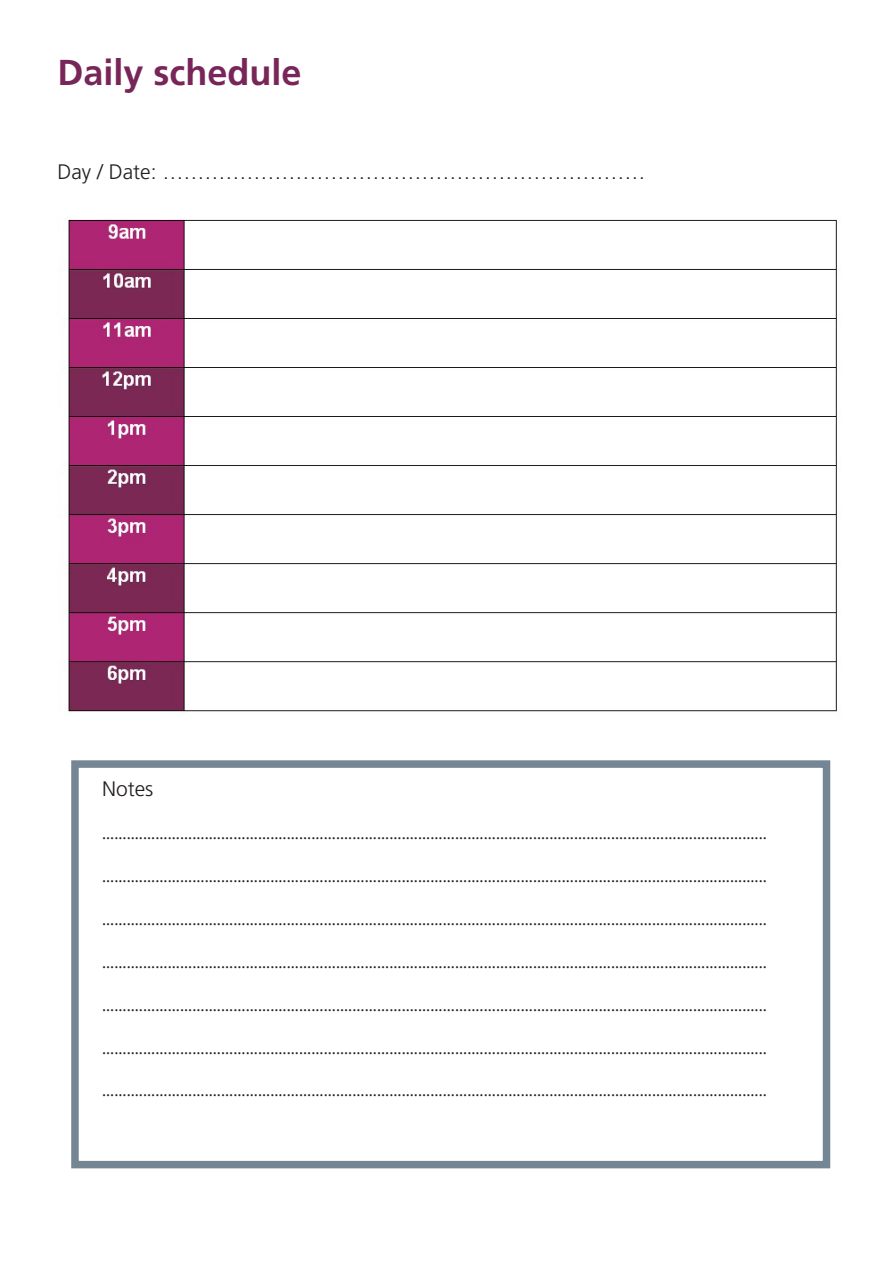
<style>
.page{position:relative;width:893px;height:1263px;background:#fff}
.page>*{position:absolute;margin:0;border:0;box-sizing:border-box;transform-origin:0 0}
.t1{font:700 36px "Frutiger LT Pro";color:#782659}
.t2{font:300 21px "Frutiger LT Pro";color:#231f20}
.t3{font:18px "Minion Pro";color:#231f20}
</style>
<div class="page">
<img style="left:64px;top:218px;width:773px;height:495px">
<div style="left:71px;top:760px;width:759px;height:408px;border:8px solid #748593"></div>
<p class="t1" style="left:57px;top:52px;width:246px">Daily schedule</p>
<p class="t2" style="left:57px;top:160px;width:590px">Day / Date: ……………………………………………………………</p>
<p class="t2" style="left:102px;top:777px;width:53px">Notes</p>
<p class="t3" style="left:102px;top:821px;width:666px">..................................................................................................................................................................</p>
<p class="t3" style="left:102px;top:864px;width:666px">..................................................................................................................................................................</p>
<p class="t3" style="left:102px;top:907px;width:666px">..................................................................................................................................................................</p>
<p class="t3" style="left:102px;top:950px;width:666px">..................................................................................................................................................................</p>
<p class="t3" style="left:102px;top:993px;width:666px">..................................................................................................................................................................</p>
<p class="t3" style="left:102px;top:1036px;width:666px">..................................................................................................................................................................</p>
<p class="t3" style="left:102px;top:1079px;width:666px">..................................................................................................................................................................</p>
</div>
